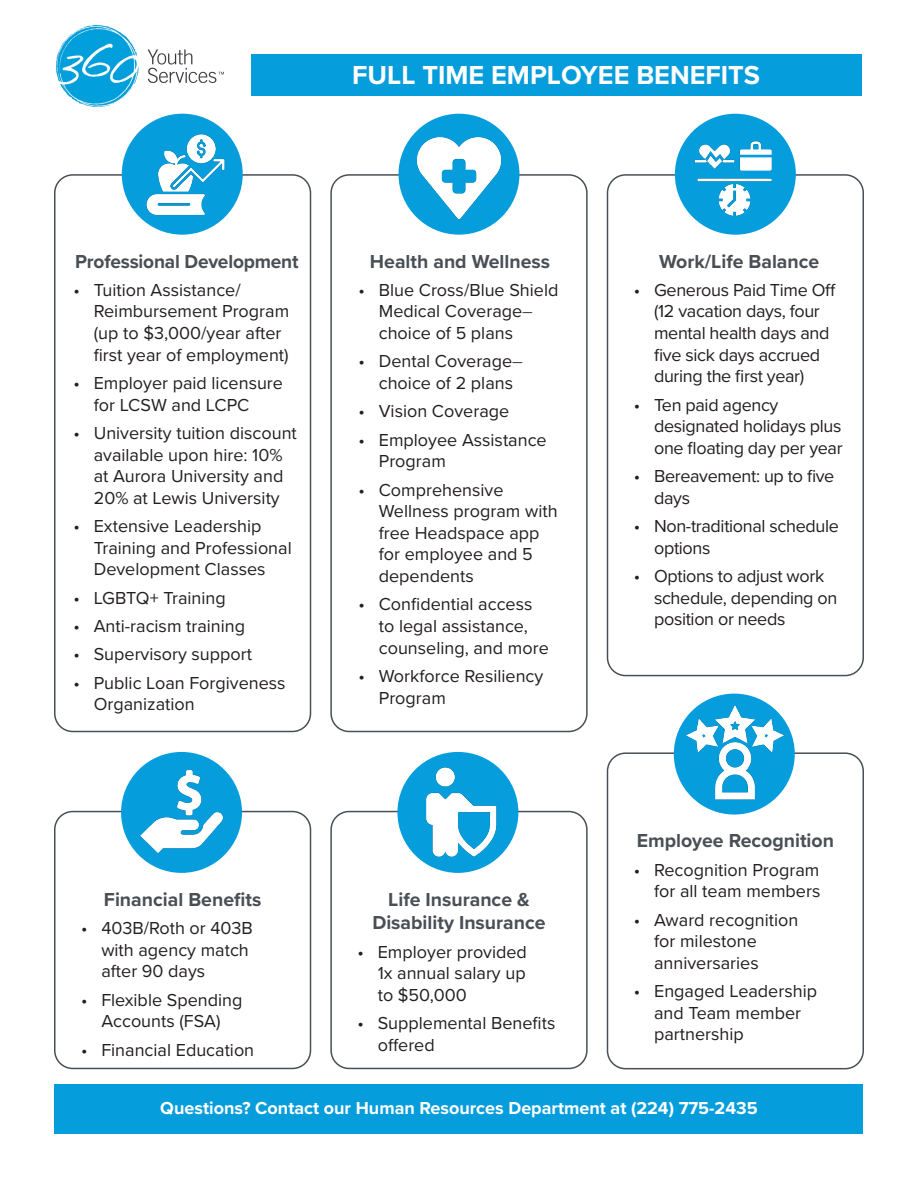
<style>
.page{position:relative;width:918px;height:1188px;background:#fff}
.page>*{position:absolute;margin:0;border:0;box-sizing:border-box;transform-origin:0 0}
.t1{font:700 27px "Proxima Nova";color:#fff}
.t2{font:700 19.5px/23.4px "Proxima Nova";color:#494f54;text-align:center}
.t3{font:18px/21.6px "Proxima Nova";color:#231f20}
.t4{font:18px/21.6px "Proxima Nova";letter-spacing:-.02em;color:#231f20}
.t5{font:700 18px "Proxima Nova";color:#fff}
.s1{font-weight:300}
</style>
<div class="page">
<div style="left:251px;top:54px;width:610px;height:42px;background:#069ddc"></div>
<div style="left:55px;top:1084px;width:808px;height:50px;background:#069ddc"></div>
<div style="left:54px;top:174px;width:257px;height:558px;border:2px solid #494f54;border-radius:18px"></div>
<div style="left:330px;top:174px;width:258px;height:558px;border:2px solid #494f54;border-radius:18px"></div>
<div style="left:607px;top:174px;width:257px;height:502px;border:2px solid #494f54;border-radius:18px"></div>
<div style="left:54px;top:811px;width:257px;height:258px;border:2px solid #494f54;border-radius:18px"></div>
<div style="left:330px;top:811px;width:258px;height:258px;border:2px solid #494f54;border-radius:18px"></div>
<div style="left:607px;top:752px;width:257px;height:317px;border:2px solid #494f54;border-radius:18px"></div>
<div style="left:122px;top:114px;width:121px;height:121px;background:#069ddc;border-radius:50%"></div>
<img style="left:146px;top:134px;width:79px;height:81px">
<div style="left:399px;top:114px;width:120px;height:121px;background:#069ddc;border-radius:50%"></div>
<div style="left:675px;top:114px;width:121px;height:121px;background:#069ddc;border-radius:50%"></div>
<div style="left:121px;top:752px;width:121px;height:121px;background:#069ddc;border-radius:50%"></div>
<div style="left:397px;top:752px;width:121px;height:121px;background:#069ddc;border-radius:50%"></div>
<div style="left:674px;top:694px;width:121px;height:121px;background:#069ddc;border-radius:50%"></div>
<img style="left:413px;top:133px;width:92px;height:91px">
<img style="left:692px;top:141px;width:85px;height:80px">
<img style="left:140px;top:769px;width:84px;height:85px">
<img style="left:684px;top:701px;width:100px;height:102px">
<img style="left:407px;top:761px;width:101px;height:101px">
<img style="left:56px;top:25px;width:168px;height:82px">
<p class="t1" style="left:352px;top:55px;width:410px">FULL TIME EMPLOYEE BENEFITS</p>
<p class="t2" style="left:75px;top:249px;width:225px">Professional Development</p>
<p class="t3" style="left:94px;top:278px;width:197px;text-indent:-20px">• Tuition Assistance/<br>Reimbursement Program (up to $3,000/year after first year of employment)</p>
<p class="t3" style="left:94px;top:371px;width:191px;text-indent:-20px">• Employer paid licensure for LCSW and LCPC</p>
<p class="t3" style="left:74px;top:421px;width:225px;text-align:center">• University tuition discount available upon hire: 10%<br>at Aurora University and<br>20% at Lewis University</p>
<p class="t3" style="left:94px;top:515px;width:200px;text-indent:-20px">• Extensive Leadership<br>Training and Professional<br>Development Classes</p>
<p class="t3" style="left:74px;top:586px;width:154px">• LGBTQ+ Training</p>
<p class="t3" style="left:74px;top:614px;width:173px">• Anti-racism training</p>
<p class="t3" style="left:74px;top:643px;width:180px">• Supervisory support</p>
<p class="t3" style="left:94px;top:671px;width:193px;text-indent:-20px">• Public Loan Forgiveness<br>Organization</p>
<p class="t2" style="left:370px;top:249px;width:182px">Health and Wellness</p>
<p class="t3" style="left:379px;top:278px;width:181px;text-indent:-20px">• Blue Cross/Blue Shield<br>Medical Coverage<span class="s1">– </span>choice of 5 plans</p>
<p class="t3" style="left:359px;top:350px;width:166px;text-align:center">• Dental Coverage<span class="s1">– </span>choice of 2 plans</p>
<p class="t3" style="left:359px;top:400px;width:152px">• Vision Coverage</p>
<p class="t3" style="left:379px;top:428px;width:169px;text-indent:-20px">• Employee Assistance<br>Program</p>
<p class="t3" style="left:379px;top:478px;width:180px;text-indent:-20px">• Comprehensive<br>Wellness program with free Headspace app for employee and 5 dependents</p>
<p class="t3" style="left:379px;top:593px;width:171px;text-indent:-20px">• Confidential access to legal assistance, counseling, and more</p>
<p class="t3" style="left:379px;top:664px;width:166px;text-indent:-20px">• Workforce Resiliency<br>Program</p>
<p class="t2" style="left:104px;top:887px;width:159px">Financial Benefits</p>
<p class="t3" style="left:101px;top:917px;width:153px;text-indent:-20px">• 403B/Roth or 403B with agency match after 90 days</p>
<p class="t3" style="left:81px;top:988px;width:163px;text-align:center">• Flexible Spending<br>Accounts (FSA)</p>
<p class="t3" style="left:81px;top:1038px;width:175px">• Financial Education</p>
<p class="t2" style="left:372px;top:887px;width:175px">Life Insurance &amp;<br>Disability Insurance</p>
<p class="t3" style="left:378px;top:940px;width:151px;text-align:justify;text-indent:-20px">• Employer provided 1x annual salary up to $50,000</p>
<p class="t3" style="left:378px;top:1011px;width:179px;text-indent:-20px">• Supplemental Benefits offered</p>
<p class="t2" style="left:659px;top:249px;width:162px">Work/Life Balance</p>
<p class="t4" style="left:654px;top:278px;width:183px;text-indent:-20px">• Generous Paid Time Off (12 vacation days, four mental health days and five sick days accrued during the first year)</p>
<p class="t4" style="left:654px;top:393px;width:190px;text-indent:-20px">• Ten paid agency designated holidays plus one floating day per year</p>
<p class="t4" style="left:654px;top:465px;width:182px;text-indent:-20px">• Bereavement: up to five days</p>
<p class="t4" style="left:654px;top:515px;width:186px;text-indent:-20px">• Non-traditional schedule options</p>
<p class="t4" style="left:654px;top:564px;width:185px;text-indent:-20px">• Options to adjust work schedule, depending on position or needs</p>
<p class="t2" style="left:637px;top:829px;width:199px">Employee Recognition</p>
<p class="t3" style="left:634px;top:858px;width:188px;text-align:right">• Recognition Program for all team members</p>
<p class="t3" style="left:654px;top:908px;width:146px;text-indent:-20px">• Award recognition for milestone anniversaries</p>
<p class="t3" style="left:654px;top:980px;width:164px;text-indent:-20px">• Engaged Leadership and Team member partnership</p>
<p class="t5" style="left:160px;top:1095px;width:599px">Questions? Contact our Human Resources Department at (224) 775-2435</p>
</div>
